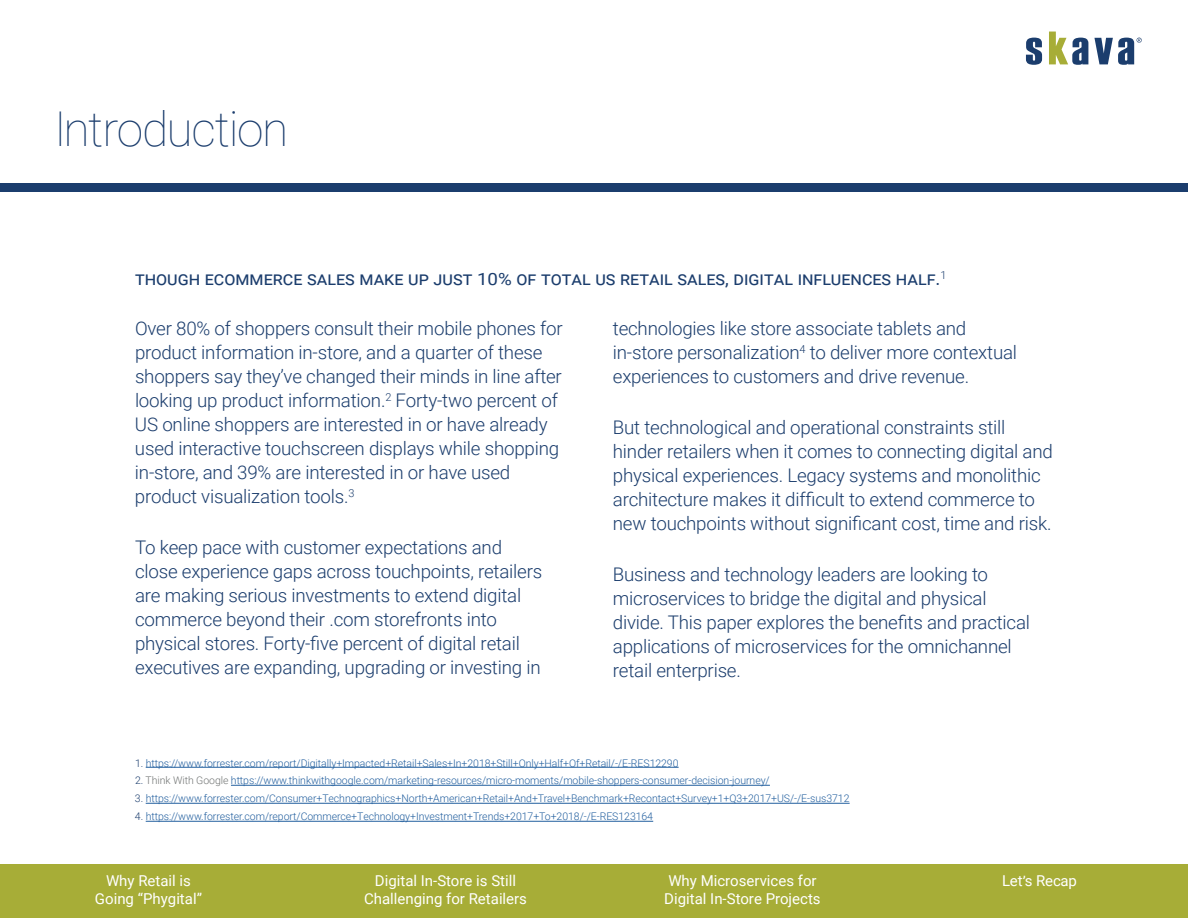
<style>
.page{position:relative;width:1188px;height:918px;background:#fff}
.page>*{position:absolute;margin:0;border:0;box-sizing:border-box;transform-origin:0 0}
.t1{font:100 48px "Roboto";letter-spacing:-.03em;color:#1b3d6d}
.t2{font:300 18.75px/24px "Roboto";letter-spacing:-.01em;color:#1b3d6d}
.t3{font:18.75px "Roboto";color:#1b3d6d}
.t4{font:15px/18px "Roboto";color:#fff;text-align:center}
.t5{font:300 10.5px "Roboto";letter-spacing:-.005em;color:#215e9e}
.s1{font-size:16.8px}
.s2{color:#1b3d6d}
.s3{color:#717473}
</style>
<div class="page">
<hr style="left:146px;top:767px;width:533px;height:1px;background:#215e9e">
<hr style="left:231px;top:785px;width:539px;height:1px;background:#215e9e">
<hr style="left:146px;top:803px;width:704px;height:1px;background:#215e9e">
<hr style="left:146px;top:821px;width:507px;height:1px;background:#215e9e">
<div style="left:0;top:184px;width:1188px;height:8px;background:#1b3d6d"></div>
<div style="left:0;top:864px;width:297px;height:54px;background:#a7ad37"></div>
<div style="left:891px;top:864px;width:297px;height:54px;background:#a7ad37"></div>
<div style="left:594px;top:864px;width:297px;height:54px;background:#a7ad37"></div>
<div style="left:297px;top:864px;width:297px;height:54px;background:#a7ad37"></div>
<svg style="left:1026px;top:38px;width:16px;height:27px"></svg>
<svg style="left:1094px;top:38px;width:48px;height:27px"></svg>
<svg style="left:1049px;top:32px;width:39px;height:33px"></svg>
<h1 class="t1" style="left:54px;top:95px;width:236px">Introduction</h1>
<p class="t3" style="left:135px;top:265px;width:813px">though ecommerce sales make up just <span class="s1">10%</span> of total us retail sales, digital influences half.<sup>1</sup></p>
<p class="t2" style="left:135px;top:316px;width:429px">Over 80% of shoppers consult their mobile phones for product information in-store, and a quarter of these shoppers say they’ve changed their minds in line after looking up product information.<sup>2</sup> Forty-two percent of US online shoppers are interested in or have already used interactive touchscreen displays while shopping in-store, and 39% are interested in or have used product visualization tools.<sup>3</sup></p>
<p class="t2" style="left:135px;top:535px;width:409px">To keep pace with customer expectations and close experience gaps across touchpoints, retailers are making serious investments to extend digital commerce beyond their .com storefronts into physical stores. Forty-five percent of digital retail executives are expanding, upgrading or investing in</p>
<p class="t2" style="left:613px;top:316px;width:406px">technologies like store associate tablets and in-store personalization<sup>4</sup> to deliver more contextual experiences to customers and drive revenue.</p>
<p class="t2" style="left:613px;top:415px;width:442px">But technological and operational constraints still hinder retailers when it comes to connecting digital and physical experiences. Legacy systems and monolithic architecture makes it difficult to extend commerce to new touchpoints without significant cost, time and risk.</p>
<p class="t2" style="left:613px;top:562px;width:419px">Business and technology leaders are looking to microservices to bridge the digital and physical divide. This paper explores the benefits and practical applications of microservices for the omnichannel retail enterprise.</p>
<p class="t5" style="left:135px;top:755px;width:545px"><span class="s2">1.</span> https://www.forrester.com/report/Digitally+Impacted+Retail+Sales+In+2018+Still+Only+Half+Of+Retail/-/E-RES12290</p>
<p class="t5" style="left:135px;top:773px;width:636px"><span class="s2">2.</span> <span class="s3">Think With Google</span> https://www.thinkwithgoogle.com/marketing-resources/micro-moments/mobile-shoppers-consumer-decision-journey/</p>
<p class="t5" style="left:135px;top:791px;width:716px"><span class="s2">3.</span> https://www.forrester.com/Consumer+Technographics+North+American+Retail+And+Travel+Benchmark+Recontact+Survey+1+Q3+2017+US/-/E-sus3712</p>
<p class="t5" style="left:135px;top:809px;width:520px"><span class="s2">4.</span> https://www.forrester.com/report/Commerce+Technology+Investment+Trends+2017+To+2018/-/E-RES123164</p>
<p class="t4" style="left:95px;top:871px;width:109px">Why Retail is<br>Going “Phygital”</p>
<p class="t4" style="left:364px;top:871px;width:165px">Digital In-Store is Still<br>Challenging for Retailers</p>
<p class="t4" style="left:668px;top:871px;width:150px">Why Microservices for</p>
<p class="t4" style="left:1002px;top:871px;width:76px">Let’s Recap</p>
<p class="t4" style="left:664px;top:889px;width:158px">Digital In-Store Projects</p>
</div>
